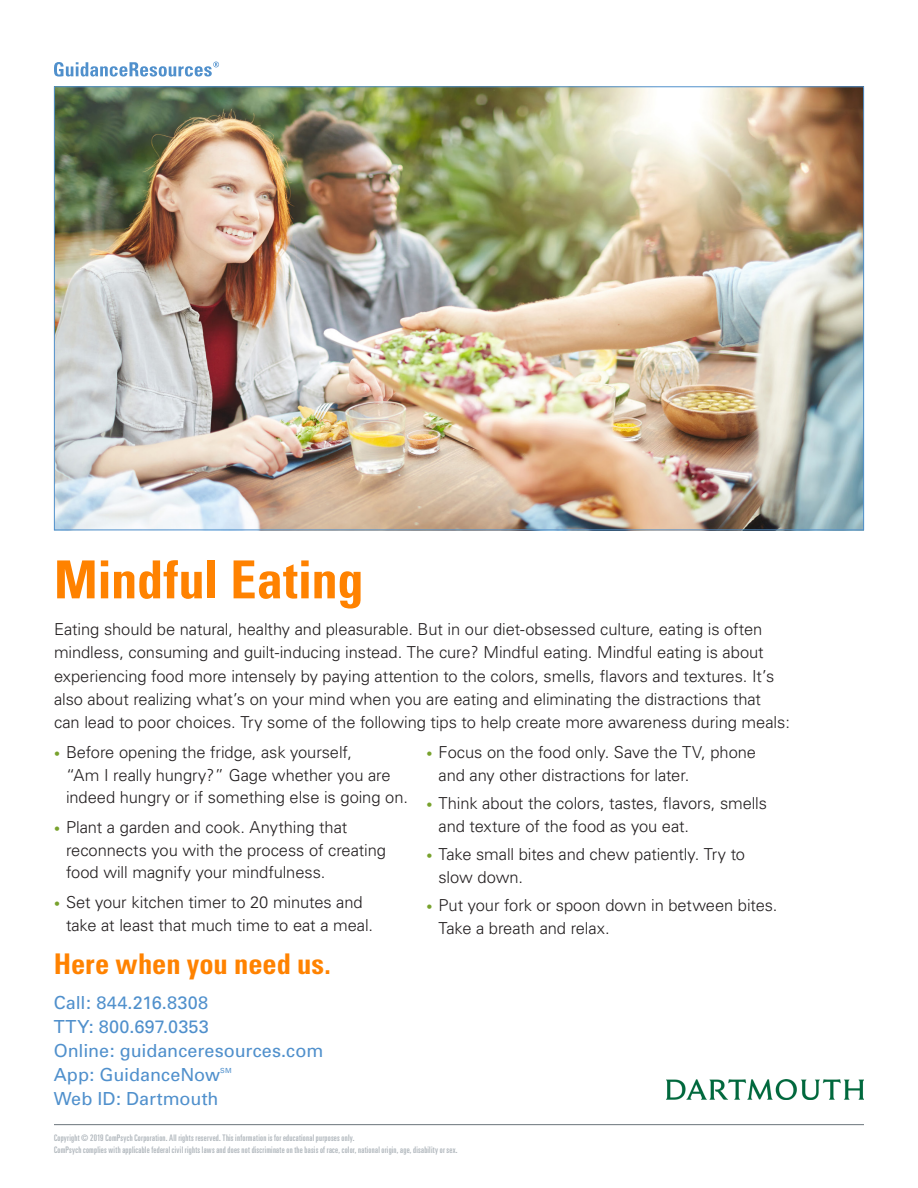
<style>
.page{position:relative;width:918px;height:1188px;background:#fff}
.page>*{position:absolute;margin:0;border:0;box-sizing:border-box;transform-origin:0 0}
.t1{font:700 condensed 52.5px "Univers";letter-spacing:-.005em;color:#ff8200}
.Call_to_action{font:700 condensed 28.5px "Univers";letter-spacing:-.005em;color:#ff8200}
.contact_info{font:18px "Univers";color:#5090cc}
.contact_info-2{font:18px "Univers";letter-spacing:.02em;color:#5090cc}
.Body_Copy{font:300 16.5px/22.5px "Univers";letter-spacing:-.005em;color:#231f20}
.t2{font:ultra-condensed 9px/12px "Univers";letter-spacing:.03em;color:#adb4ba}
.contact_info-3{font:7.05px "Univers";color:#5090cc}
.s1{font-size:12px;color:#78a22d}
</style>
<div class="page">
<img style="left:56px;top:88px;width:806px;height:440px">
<hr style="left:54px;top:1124px;width:810px;height:1px;background:#6a747b">
<svg style="left:54px;top:62px;width:165px;height:15px"></svg>
<img style="left:666px;top:1079px;width:198px;height:21px">
<p class="t1" style="left:54px;top:547px;width:311px">Mindful Eating</p>
<p class="Body_Copy" style="left:54px;top:618px;width:738px;line-height:23.2px">Eating should be natural, healthy and pleasurable. But in our diet-obsessed culture, eating is often mindless, consuming and guilt-inducing instead. The cure? Mindful eating. Mindful eating is about experiencing food more intensely by paying attention to the colors, smells, flavors and textures. It’s also about realizing what’s on your mind when you are eating and eliminating the distractions that can lead to poor choices. Try some of the following tips to help create more awareness during meals:</p>
<p class="Body_Copy" style="left:66px;top:741px;width:343px;text-indent:-12px"><span class="s1">•</span> Before opening the fridge, ask yourself,<br>“Am I really hungry?” Gage whether you are indeed hungry or if something else is going on.</p>
<p class="Body_Copy" style="left:66px;top:816px;width:322px;text-indent:-12px"><span class="s1">•</span> Plant a garden and cook. Anything that reconnects you with the process of creating food will magnify your mindfulness.</p>
<p class="Body_Copy" style="left:66px;top:891px;width:309px;text-indent:-12px"><span class="s1">•</span> Set your kitchen timer to 20 minutes and take at least that much time to eat a meal.</p>
<p class="Body_Copy" style="left:439px;top:741px;width:319px;text-indent:-12px"><span class="s1">•</span> Focus on the food only. Save the TV, phone and any other distractions for later.</p>
<p class="Body_Copy" style="left:439px;top:792px;width:330px;text-indent:-12px"><span class="s1">•</span> Think about the colors, tastes, flavors, smells and texture of the food as you eat.</p>
<p class="Body_Copy" style="left:439px;top:843px;width:308px;text-indent:-12px"><span class="s1">•</span> Take small bites and chew patiently. Try to slow down.</p>
<p class="Body_Copy" style="left:439px;top:894px;width:341px;text-indent:-12px"><span class="s1">•</span> Put your fork or spoon down in between bites.<br>Take a breath and relax.</p>
<p class="Call_to_action" style="left:54px;top:947px;width:279px">Here when you need us.</p>
<p class="contact_info" style="left:54px;top:992px;width:156px">Call: 844.216.8308</p>
<p class="contact_info-2" style="left:54px;top:1016px;width:157px">TTY: 800.697.0353</p>
<p class="contact_info" style="left:54px;top:1040px;width:271px">Online: guidanceresources.com</p>
<p class="contact_info" style="left:54px;top:1064px;width:168px">App: GuidanceNow</p>
<p class="contact_info-3" style="left:220px;top:1066px;width:13px">SM</p>
<p class="contact_info" style="left:54px;top:1088px;width:166px">Web ID: Dartmouth</p>
<p class="t2" style="left:54px;top:1132px;width:405px">Copyright © 2019 ComPsych Corporation. All rights reserved. This information is for educational purposes only.<br>ComPsych complies with applicable federal civil rights laws and does not discriminate on the basis of race, color, national origin, age, disability or sex.</p>
</div>
